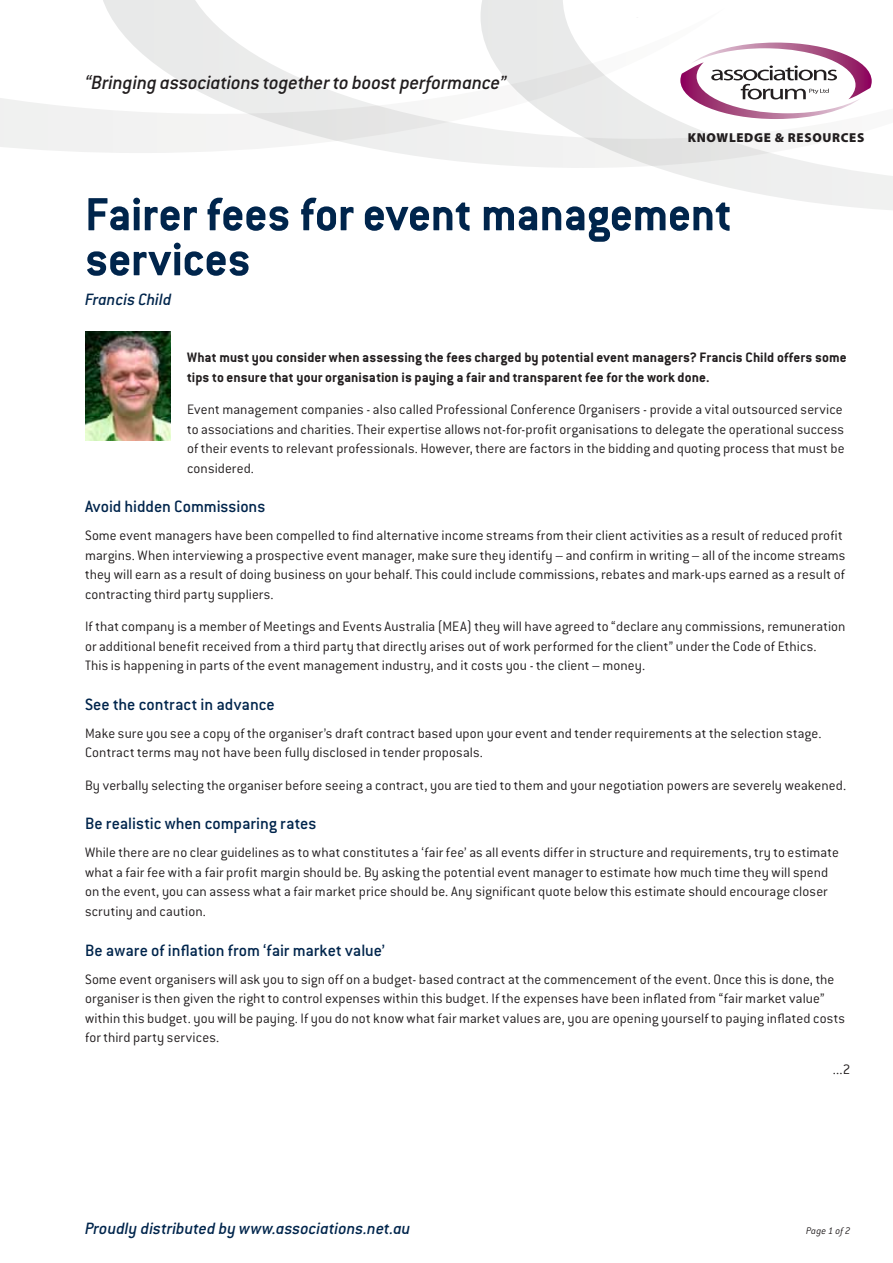
<style>
.page{position:relative;width:893px;height:1263px;background:#fff}
.page>*{position:absolute;margin:0;border:0;box-sizing:border-box;transform-origin:0 0}
.t1{font:700 51px/45px "Conduit ITC";letter-spacing:-.01em;color:#00254c}
.t2{font:italic 500 21px "Conduit ITC";letter-spacing:-.01em;color:#221e1f}
.t3{font:500 18px "Conduit ITC";letter-spacing:-.005em;color:#00254c}
.t4{font:italic 500 18px "Conduit ITC";color:#00254c}
.t5{font:300 15px/19.5px "Conduit ITC";letter-spacing:.005em;color:#221e1f}
.t6{font:700 15px/19.5px "Conduit ITC";letter-spacing:.005em;color:#221e1f}
.t7{font:900 12.9px "Myriad Pro";letter-spacing:.05em;color:#221e1f}
.t8{font:italic 300 10.5px "Conduit ITC";letter-spacing:.015em;color:#221e1f}
</style>
<div class="page">
<svg style="left:103px;top:0;width:377px;height:163px"></svg>
<svg style="left:0;top:8px;width:480px;height:145px"></svg>
<svg style="left:480px;top:0;width:413px;height:210px"></svg>
<svg style="left:534px;top:0;width:359px;height:119px"></svg>
<div style="left:605px;top:0;width:92px;height:16px;background:#fff"></div>
<img style="left:85px;top:332px;width:85px;height:108px">
<h2 class="t2" style="left:85px;top:70px;width:423px">“Bringing associations together to boost performance”</h2>
<p class="t7" style="left:688px;top:129px;width:178px">KNOWLEDGE &amp; RESOURCES</p>
<h1 class="t1" style="left:85px;top:191px;width:648px">Fairer fees for event management services</h1>
<p class="t4" style="left:85px;top:289px;width:88px">Francis Child</p>
<p class="t6" style="left:187px;top:348px;width:661px">What must you consider when assessing the fees charged by potential event managers? Francis Child offers some tips to ensure that your organisation is paying a fair and transparent fee for the work done.</p>
<p class="t5" style="left:187px;top:400px;width:659px;text-align:justify">Event management companies - also called Professional Conference Organisers - provide a vital outsourced service to associations and charities. Their expertise allows not-for-profit organisations to delegate the operational success of their events to relevant professionals. However, there are factors in the bidding and quoting process that must be considered.</p>
<p class="t3" style="left:85px;top:497px;width:182px">Avoid hidden Commissions</p>
<p class="t5" style="left:85px;top:526px;width:762px">Some event managers have been compelled to find alternative income streams from their client activities as a result of reduced profit margins. When interviewing a prospective event manager, make sure they identify – and confirm in writing – all of the income streams they will earn as a result of doing business on your behalf. This could include commissions, rebates and mark-ups earned as a result of contracting third party suppliers.</p>
<p class="t5" style="left:85px;top:617px;width:762px">If that company is a member of Meetings and Events Australia (MEA) they will have agreed to “declare any commissions, remuneration or additional benefit received from a third party that directly arises out of work performed for the client” under the Code of Ethics.<br>This is happening in parts of the event management industry, and it costs you - the client – money.</p>
<p class="t3" style="left:85px;top:694px;width:191px">See the contract in advance</p>
<p class="t5" style="left:85px;top:723px;width:738px">Make sure you see a copy of the organiser’s draft contract based upon your event and tender requirements at the selection stage.<br>Contract terms may not have been fully disclosed in tender proposals.</p>
<p class="t5" style="left:85px;top:775px;width:763px">By verbally selecting the organiser before seeing a contract, you are tied to them and your negotiation powers are severely weakened.</p>
<p class="t3" style="left:85px;top:814px;width:233px">Be realistic when comparing rates</p>
<p class="t5" style="left:85px;top:843px;width:755px">While there are no clear guidelines as to what constitutes a ‘fair fee’ as all events differ in structure and requirements, try to estimate what a fair fee with a fair profit margin should be. By asking the potential event manager to estimate how much time they will spend on the event, you can assess what a fair market price should be. Any significant quote below this estimate should encourage closer scrutiny and caution.</p>
<p class="t3" style="left:85px;top:940px;width:302px">Be aware of inflation from ‘fair market value’</p>
<p class="t5" style="left:85px;top:969px;width:761px">Some event organisers will ask you to sign off on a budget- based contract at the commencement of the event. Once this is done, the organiser is then given the right to control expenses within this budget. If the expenses have been inflated from “fair market value” within this budget. you will be paying. If you do not know what fair market values are, you are opening yourself to paying inflated costs for third party services.</p>
<p class="t5" style="left:833px;top:1060px;width:19px">...2</p>
<p class="t4" style="left:85px;top:1218px;width:327px">Proudly distributed by www.associations.net.au</p>
<p class="t8" style="left:806px;top:1225px;width:46px">Page 1 of 2</p>
</div>
